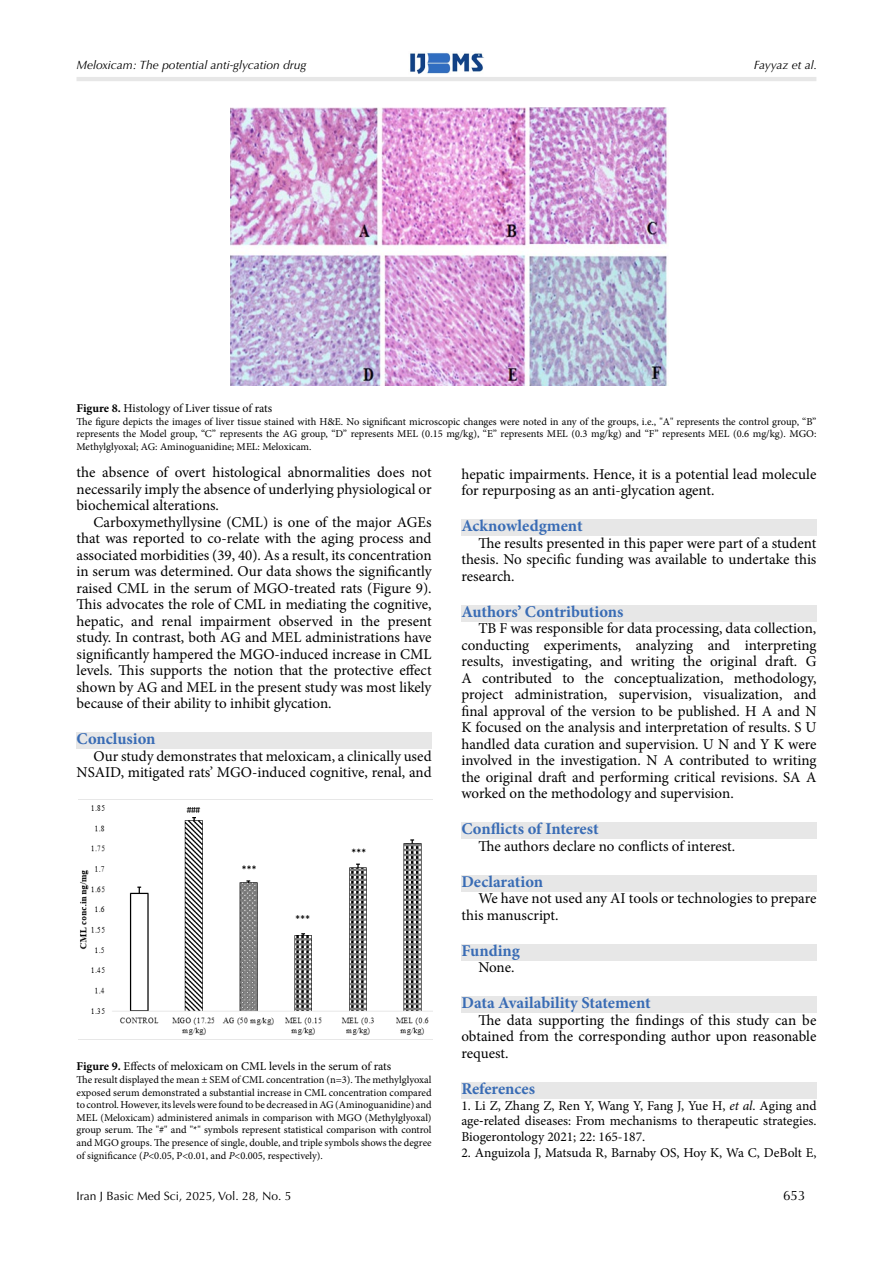
<style>
.page{position:relative;width:893px;height:1263px;background:#fff}
.page>*{position:absolute;margin:0;border:0;box-sizing:border-box;transform-origin:0 0}
.t1{font:700 16.5px "Minion Pro";letter-spacing:-.005em;color:#396cb5}
.t2{font:15px/16.5px "Minion Pro";color:#000;text-align:justify}
.t3{font:13.5px/15.8px "Minion Pro";color:#000;text-align:justify}
.t4{font:13.5px "Optima LT Std";color:#000}
.t5{font:12px "Minion Pro";color:#000}
.t6{font:italic 12px "Optima LT Std";color:#000}
.t7{font:12px "Optima LT Std";color:#000}
.t8{font:10.5px/12.6px "Minion Pro";color:#000;text-align:justify}
.s1{font-weight:700}
.s2{font-style:italic}
.s3{font-family:"Cambria"}
</style>
<div class="page">
<img style="left:410px;top:52px;width:74px;height:23px">
<hr style="left:77px;top:77px;width:739px;height:4px;background:#e7e7e7">
<div style="left:77px;top:732px;width:355px;height:17px;background:#e7e7e7"></div>
<div style="left:461px;top:519px;width:355px;height:17px;background:#e7e7e7"></div>
<div style="left:461px;top:605px;width:355px;height:16px;background:#e7e7e7"></div>
<div style="left:461px;top:822px;width:355px;height:17px;background:#e7e7e7"></div>
<div style="left:461px;top:875px;width:355px;height:16px;background:#e7e7e7"></div>
<div style="left:461px;top:944px;width:355px;height:16px;background:#e7e7e7"></div>
<div style="left:461px;top:996px;width:355px;height:17px;background:#e7e7e7"></div>
<div style="left:461px;top:1082px;width:355px;height:16px;background:#e7e7e7"></div>
<img style="left:230px;top:107px;width:437px;height:279px">
<img style="left:78px;top:799px;width:354px;height:236px">
<p class="t6" style="left:77px;top:58px;width:232px">Meloxicam: The potential anti-glycation drug</p>
<p class="t6" style="left:754px;top:58px;width:65px">Fayyaz et al.</p>
<p class="t5" style="left:77px;top:400px;width:197px"><span class="s1">Figure 8.</span> Histology of Liver tissue of rats</p>
<p class="t8" style="left:77px;top:415px;width:741px">The figure depicts the images of liver tissue stained with H&amp;E. No significant microscopic changes were noted in any of the groups, i.e., "A" represents the control group, “B” represents the Model group, “C” represents the AG group, “D” represents MEL (0.15 mg/kg), “E” represents MEL (0.3 mg/kg) and “F” represents MEL (0.6 mg/kg). MGO:<br>Methylglyoxal; AG: Aminoguanidine; MEL: Meloxicam.</p>
<p class="t2" style="left:77px;top:464px;width:357px">the absence of overt histological abnormalities does not necessarily imply the absence of underlying physiological or biochemical alterations.</p>
<p class="t2" style="left:77px;top:514px;width:357px;text-indent:17px">Carboxymethyllysine (CML) is one of the major AGEs that was reported to co-relate with the aging process and associated morbidities (39, 40). As a result, its concentration in serum was determined. Our data shows the significantly raised CML in the serum of MGO-treated rats (Figure 9).<br>This advocates the role of CML in mediating the cognitive, hepatic, and renal impairment observed in the present study. In contrast, both AG and MEL administrations have significantly hampered the MGO-induced increase in CML levels. This supports the notion that the protective effect shown by AG and MEL in the present study was most likely because of their ability to inhibit glycation.</p>
<p class="t1" style="left:77px;top:727px;width:81px">Conclusion</p>
<p class="t2" style="left:77px;top:748px;width:357px;text-align:right">Our study demonstrates that meloxicam, a clinically used<br>NSAID, mitigated rats’ MGO-induced cognitive, renal, and</p>
<p class="t5" style="left:77px;top:1058px;width:316px"><span class="s1">Figure 9.</span> Effects of meloxicam on CML levels in the serum of rats</p>
<p class="t8" style="left:77px;top:1073px;width:357px">The result displayed the mean ± SEM of CML concentration (n=3). The methylglyoxal exposed serum demonstrated a substantial increase in CML concentration compared to control. However, its levels were found to be decreased in AG (Aminoguanidine) and MEL (Meloxicam) administered animals in comparison with MGO (Methylglyoxal) group serum. The "#" and "*" symbols represent statistical comparison with control and MGO groups. The presence of single, double, and triple symbols shows the degree of significance (<span class="s2">P</span>&lt;0.05, P&lt;0.01, and <span class="s2">P</span>&lt;0.005, respectively).</p>
<p class="t2" style="left:461px;top:466px;width:357px">hepatic impairments. Hence, it is a potential lead molecule for repurposing as an anti-glycation agent.</p>
<p class="t1" style="left:461px;top:514px;width:123px">Acknowledgment</p>
<p class="t2" style="left:461px;top:535px;width:357px;text-indent:17px">The results presented in this paper were part of a student thesis. No specific funding was available to undertake this research.</p>
<p class="t1" style="left:461px;top:600px;width:164px">Authors’ Contributions</p>
<p class="t2" style="left:461px;top:620px;width:357px;text-indent:17px">TB F was responsible for data processing, data collection, conducting experiments, analyzing and interpreting results, investigating, and writing the original draft. G A contributed to the conceptualization, methodology, project administration, supervision, visualization, and final approval of the version to be published. H A and N K focused on the analysis and interpretation of results. S U handled data curation and supervision. U N and Y K were involved in the investigation. N A contributed to writing the original draft and performing critical revisions. SA A worked on the methodology and supervision.</p>
<p class="t1" style="left:461px;top:817px;width:139px">Conflicts of Interest</p>
<p class="t2" style="left:478px;top:838px;width:258px">The authors declare no conflicts of interest.</p>
<p class="t1" style="left:461px;top:870px;width:83px">Declaration</p>
<p class="t2" style="left:461px;top:890px;width:357px;text-indent:17px">We have not used any AI tools or technologies to prepare this manuscript.</p>
<p class="t1" style="left:461px;top:939px;width:60px">Funding</p>
<p class="t2" style="left:478px;top:959px;width:38px">None.</p>
<p class="t1" style="left:461px;top:991px;width:191px">Data Availability Statement</p>
<p class="t2" style="left:461px;top:1012px;width:357px;text-indent:17px">The data supporting the findings of this study can be obtained from the corresponding author upon reasonable request.</p>
<p class="t1" style="left:461px;top:1077px;width:75px">References</p>
<p class="t3" style="left:461px;top:1097px;width:357px">1. Li Z, Zhang Z, Ren Y, Wang Y, Fang J, Yue H, <span class="s2">et al</span>. Aging and age<span class="s3">‐</span>related diseases: From mechanisms to therapeutic strategies.<br>Biogerontology 2021; 22: 165-187.</p>
<p class="t3" style="left:461px;top:1145px;width:357px">2. Anguizola J, Matsuda R, Barnaby OS, Hoy K, Wa C, DeBolt E,</p>
<p class="t7" style="left:77px;top:1188px;width:216px">Iran J Basic Med Sci, 2025, Vol. 28, No. 5</p>
<p class="t4" style="left:783px;top:1187px;width:24px">653</p>
</div>
